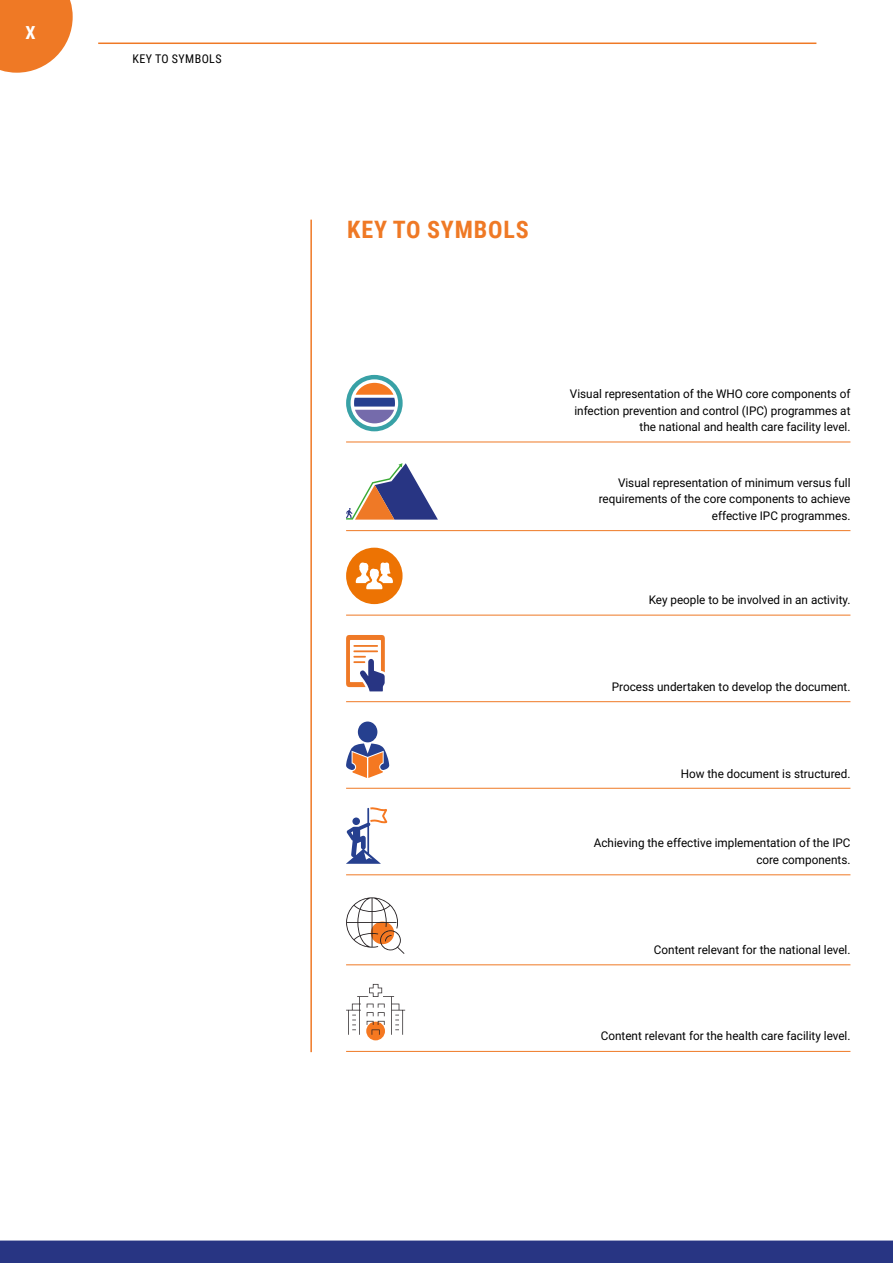
<style>
.page{position:relative;width:893px;height:1263px;background:#fff}
.page>*{position:absolute;margin:0;border:0;box-sizing:border-box;transform-origin:0 0}
.t1{font:700 24px "Roboto Condensed";letter-spacing:.035em;color:#ef7925}
.t2{font:700 18px "Roboto Condensed";color:#fff}
.t3{font:12px/16.5px "Roboto";color:#000;text-align:right}
.t4{font:12px "Roboto Condensed";letter-spacing:.035em;color:#000}
</style>
<div class="page">
<hr style="left:98px;top:43px;width:718px;height:1px;background:#ef7925">
<svg style="left:0;top:0;width:73px;height:73px;background:#f18b43"></svg>
<div style="left:0;top:1240px;width:893px;height:23px;background:#283583"></div>
<hr style="left:310px;top:220px;width:2px;height:832px;background:#ef7925">
<svg style="left:346px;top:375px;width:57px;height:56px"></svg>
<svg style="left:346px;top:463px;width:92px;height:57px"></svg>
<svg style="left:346px;top:548px;width:57px;height:56px"></svg>
<svg style="left:346px;top:635px;width:39px;height:56px"></svg>
<div style="left:358px;top:721px;width:19px;height:21px;background:#26408f;border-radius:50%"></div>
<svg style="left:346px;top:743px;width:43px;height:35px"></svg>
<svg style="left:346px;top:807px;width:41px;height:57px"></svg>
<svg style="left:346px;top:897px;width:58px;height:57px"></svg>
<div style="left:366px;top:1022px;width:19px;height:18px;background:#f57821;border-radius:50%"></div>
<svg style="left:346px;top:984px;width:59px;height:51px"></svg>
<hr style="left:346px;top:442px;width:504px;height:1px;background:#ef7925">
<hr style="left:346px;top:530px;width:504px;height:1px;background:#ef7925">
<hr style="left:346px;top:615px;width:504px;height:1px;background:#ef7925">
<hr style="left:346px;top:701px;width:504px;height:1px;background:#ef7925">
<hr style="left:346px;top:788px;width:504px;height:1px;background:#ef7925">
<hr style="left:346px;top:874px;width:504px;height:1px;background:#ef7925">
<hr style="left:346px;top:964px;width:504px;height:1px;background:#ef7925">
<hr style="left:346px;top:1051px;width:504px;height:1px;background:#ef7925">
<h2 class="t2" style="left:26px;top:20px;width:12px">X</h2>
<p class="t4" style="left:132px;top:50px;width:91px">KEY TO SYMBOLS</p>
<h1 class="t1" style="left:347px;top:213px;width:183px">KEY TO SYMBOLS</h1>
<p class="t3" style="left:570px;top:385px;width:282px">Visual representation of the WHO core components of infection prevention and control (IPC) programmes at the national and health care facility level.</p>
<p class="t3" style="left:599px;top:474px;width:253px">Visual representation of minimum versus full requirements of the core components to achieve effective IPC programmes.</p>
<p class="t3" style="left:649px;top:591px;width:203px">Key people to be involved in an activity.</p>
<p class="t3" style="left:612px;top:678px;width:240px">Process undertaken to develop the document.</p>
<p class="t3" style="left:681px;top:765px;width:171px">How the document is structured.</p>
<p class="t3" style="left:594px;top:834px;width:258px">Achieving the effective implementation of the IPC core components.</p>
<p class="t3" style="left:654px;top:941px;width:198px">Content relevant for the national level.</p>
<p class="t3" style="left:601px;top:1027px;width:251px">Content relevant for the health care facility level.</p>
</div>
